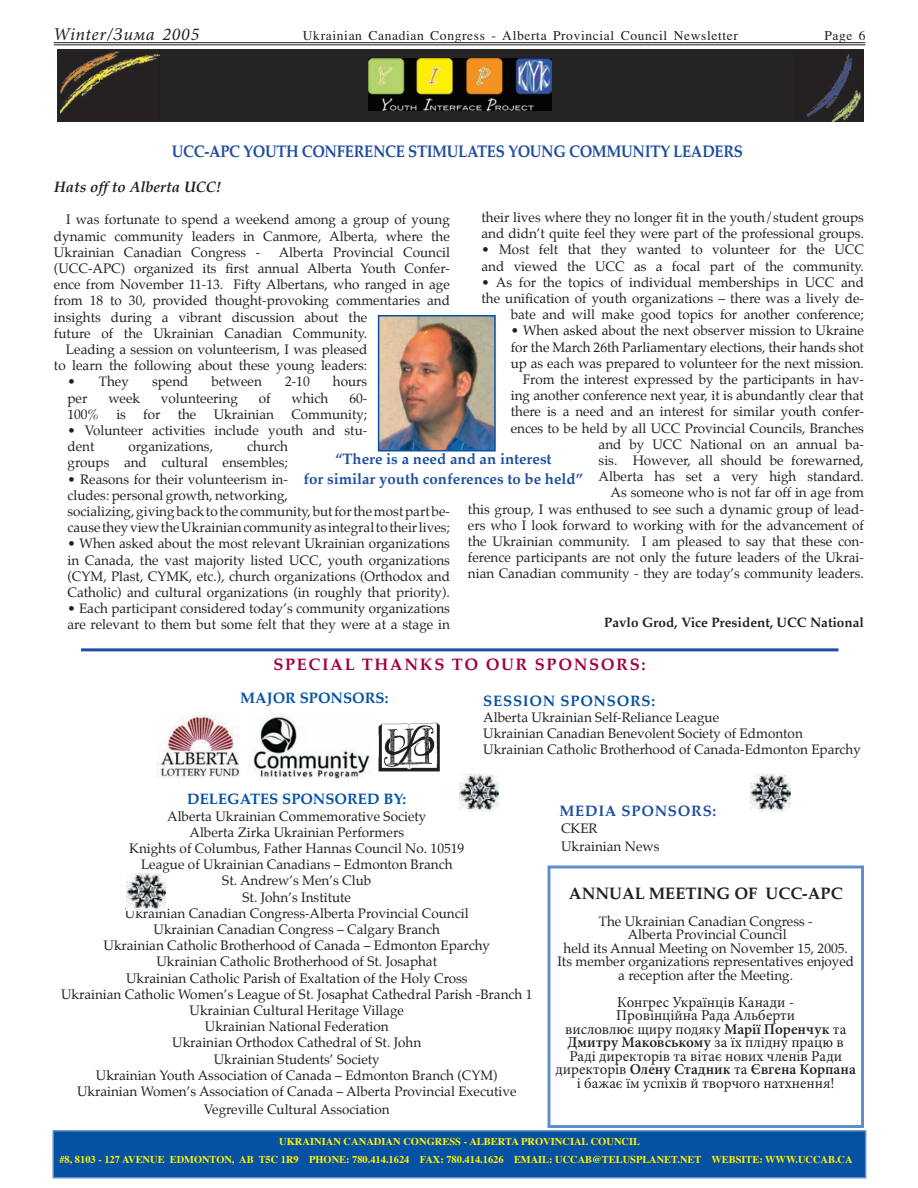
<style>
.page{position:relative;width:918px;height:1188px;background:#fff}
.page>*{position:absolute;margin:0;border:0;box-sizing:border-box;transform-origin:0 0}
.t1{font:italic 18px "Minion Pro";letter-spacing:.045em;color:#231f20}
.t2{font:700 16.65px "Palatino";letter-spacing:-.02em;color:#1e4e9f;scale:.9 1}
.t3{font:700 16.5px "Palatino";letter-spacing:.1em;color:#a20141}
.t4{font:700 16.5px "Palatino";color:#231f20}
.t5{font:15px/13.5px "Minion Pro";color:#231f20;text-align:center}
.t6{font:700 15px/19.8px "Palatino";color:#1e4e9f;text-align:center}
.t7{font:700 15px "Palatino";color:#0551a4}
.t8{font:italic 700 15px "Palatino";color:#231f20}
.t9{font:700 15px "Palatino";letter-spacing:.05em;color:#0551a4}
.t10{font:700 15px "Palatino";letter-spacing:.05em;color:#1e4e9f}
.t11{font:13.5px/16.2px "Palatino";color:#231f20}
.t12{font:13.5px "Times";letter-spacing:.05em;color:#231f20}
.t13{font:700 13.5px "Palatino";color:#231f20}
.t14{font:700 10.5px/18px "Times";color:#fff101}
.s1{font-weight:600}
</style>
<div class="page">
<div style="left:53px;top:1131px;width:813px;height:47px;background:#0551a4"></div>
<div style="left:52px;top:1130px;width:814px;height:48px;border:2px solid #618fca"></div>
<div style="left:548px;top:866px;width:316px;height:262px;border:3px solid #618fca"></div>
<img style="left:381px;top:318px;width:112px;height:131px">
<div style="left:378px;top:315px;width:118px;height:137px;border:2px solid #0551a4"></div>
<hr style="left:54px;top:42px;width:811px;height:1px;background:#231f20">
<hr style="left:54px;top:44px;width:811px;height:1px;background:#231f20">
<div style="left:57px;top:50px;width:806px;height:72px;background:#262324"></div>
<img style="left:369px;top:58px;width:182px;height:53px">
<img style="left:807px;top:51px;width:57px;height:70px">
<img style="left:60px;top:51px;width:99px;height:63px">
<hr style="left:81px;top:648px;width:757px;height:3px;background:#1e4e9f">
<img style="left:253px;top:715px;width:117px;height:63px">
<img style="left:158px;top:716px;width:82px;height:61px">
<img style="left:378px;top:722px;width:62px;height:50px">
<img style="left:750px;top:774px;width:40px;height:38px">
<img style="left:459px;top:774px;width:40px;height:38px">
<img style="left:126px;top:873px;width:40px;height:38px">
<h1 class="t1" style="left:53px;top:24px;width:148px">Winter/Зима 2005</h1>
<p class="t12" style="left:303px;top:28px;width:437px">Ukrainian Canadian Congress - Alberta Provincial Council Newsletter</p>
<p class="t12" style="left:824px;top:28px;width:43px">Page 6</p>
<p class="t2" style="left:172px;top:141px;width:636px">UCC-APC YOUTH CONFERENCE STIMULATES YOUNG COMMUNITY LEADERS</p>
<p class="t8" style="left:54px;top:178px;width:169px">Hats off to Alberta UCC!</p>
<p class="t11" style="left:54px;top:213px;width:397px;text-align:justify;text-indent:12px">I was fortunate to spend a weekend among a group of young dynamic community leaders in Canmore, Alberta, where the Ukrainian Canadian Congress -</p>
<p class="t11" style="left:481px;top:210px;width:384px">their lives where they no longer fit in the youth/student groups and didn’t quite feel they were part of the professional groups.</p>
<p class="t11" style="left:481px;top:243px;width:384px">• Most felt that they wanted to volunteer for the UCC and viewed the UCC as a focal part of the community.</p>
<p class="t11" style="left:481px;top:275px;width:384px;text-align:right">• As for the topics of individual memberships in UCC and the unification of youth organizations – there was a lively de&shy;bate and will make good topics for another conference;</p>
<p class="t11" style="left:468px;top:324px;width:398px;text-align:right">• When asked about the next observer mission to Ukraine<br>for the March 26th Parliamentary elections, their hands shot<br>up as each was prepared to volunteer for the next mission.<br>From the interest expressed by the participants in hav-<br>ing another conference next year, it is abundantly clear that<br>there is a need and an interest for similar youth confer-<br>ences to be held by all UCC Provincial Councils, Branches<br>and by UCC National on an annual ba-<br>sis. However, all should be forewarned,<br>Alberta has set a very high standard.<br>As someone who is not far off in age from<br>this group, I was enthused to see such a dynamic group of lead&shy;ers who I look forward to working with for the advancement of the Ukrainian community. I am pleased to say that these con&shy;ference participants are not only the future leaders of the Ukrai&shy;nian Canadian community - they are today’s community leaders.</p>
<p class="t13" style="left:604px;top:614px;width:261px">Pavlo Grod, Vice President, UCC National</p>
<p class="t11" style="left:279px;top:245px;width:173px">Alberta Provincial Council</p>
<p class="t11" style="left:54px;top:262px;width:397px">(UCC-APC) organized its first annual Alberta Youth Confer-</p>
<p class="t11" style="left:54px;top:278px;width:397px">ence from November 11-13. Fifty Albertans, who ranged in age</p>
<p class="t11" style="left:54px;top:294px;width:397px">from 18 to 30, provided thought-provoking commentaries and</p>
<p class="t11" style="left:54px;top:310px;width:315px">insights during a vibrant discussion about the</p>
<p class="t11" style="left:54px;top:326px;width:315px">future of the Ukrainian Canadian Community.</p>
<p class="t11" style="left:66px;top:343px;width:303px">Leading a session on volunteerism, I was pleased</p>
<p class="t11" style="left:54px;top:359px;width:315px">to learn the following about these young leaders:</p>
<p class="t11" style="left:67px;top:375px;width:63px">• They</p>
<p class="t11" style="left:152px;top:375px;width:38px">spend</p>
<p class="t11" style="left:212px;top:375px;width:52px">between</p>
<p class="t11" style="left:285px;top:375px;width:26px">2-10</p>
<p class="t11" style="left:333px;top:375px;width:36px">hours</p>
<p class="t11" style="left:67px;top:391px;width:21px">per</p>
<p class="t11" style="left:108px;top:391px;width:33px">week</p>
<p class="t11" style="left:161px;top:391px;width:78px">volunteering</p>
<p class="t11" style="left:259px;top:391px;width:13px">of</p>
<p class="t11" style="left:292px;top:391px;width:38px">which</p>
<p class="t11" style="left:349px;top:391px;width:19px">60-</p>
<p class="t11" style="left:67px;top:407px;width:33px">100%</p>
<p class="t11" style="left:116px;top:407px;width:11px">is</p>
<p class="t11" style="left:143px;top:407px;width:19px">for</p>
<p class="t11" style="left:178px;top:407px;width:20px">the</p>
<p class="t11" style="left:214px;top:407px;width:62px">Ukrainian</p>
<p class="t11" style="left:291px;top:407px;width:77px">Community;</p>
<p class="t11" style="left:67px;top:424px;width:301px">• Volunteer activities include youth and stu&shy;dent</p>
<p class="t11" style="left:68px;top:440px;width:222px;text-align:right">church<br>groups and cultural ensembles;</p>
<p class="t11" style="left:67px;top:472px;width:384px">• Reasons for their volunteerism in-<br>cludes: personal growth, networking,<br>socializing, giving back to the community, but for the most part be&shy;cause they view the Ukrainian community as integral to their lives;</p>
<p class="t11" style="left:67px;top:537px;width:384px;text-align:justify">• When asked about the most relevant Ukrainian organizations in Canada, the vast majority listed UCC, youth organizations (CYM, Plast, CYMK, etc.), church organizations (Orthodox and Catholic) and cultural organizations (in roughly that priority).</p>
<p class="t11" style="left:67px;top:602px;width:384px">• Each participant considered today’s community organizations are relevant to them but some felt that they were at a stage in</p>
<p class="t11" style="left:128px;top:440px;width:86px">organizations,</p>
<p class="t6" style="left:303px;top:451px;width:281px">“There is a need and an interest<br>for similar youth conferences to be held”</p>
<p class="t3" style="left:273px;top:654px;width:374px">SPECIAL THANKS TO OUR SPONSORS:</p>
<p class="t7" style="left:240px;top:689px;width:150px">MAJOR SPONSORS:</p>
<p class="t9" style="left:483px;top:691px;width:173px">SESSION SPONSORS:</p>
<p class="t11" style="left:483px;top:710px;width:379px">Alberta Ukrainian Self-Reliance League<br>Ukrainian Canadian Benevolent Society of Edmonton<br>Ukrainian Catholic Brotherhood of Canada-Edmonton Eparchy</p>
<p class="t7" style="left:187px;top:790px;width:220px">DELEGATES SPONSORED BY:</p>
<p class="t11" style="left:61px;top:809px;width:473px;text-align:center">Alberta Ukrainian Commemorative Society<br>Alberta Zirka Ukrainian Performers<br>Knights of Columbus, Father Hannas Council No. 10519<br>League of Ukrainian Canadians – Edmonton Branch<br>St. Andrew’s Men’s Club<br>St. John’s Institute<br>Ukrainian Canadian Congress-Alberta Provincial Council<br>Ukrainian Canadian Congress – Calgary Branch<br>Ukrainian Catholic Brotherhood of Canada – Edmonton Eparchy<br>Ukrainian Catholic Brotherhood of St. Josaphat<br>Ukrainian Catholic Parish of Exaltation of the Holy Cross<br>Ukrainian Catholic Women’s League of St. Josaphat Cathedral Parish -Branch 1<br>Ukrainian Cultural Heritage Village<br>Ukrainian National Federation<br>Ukrainian Orthodox Cathedral of St. John<br>Ukrainian Students’ Society<br>Ukrainian Youth Association of Canada – Edmonton Branch (CYM)<br>Ukrainian Women’s Association of Canada – Alberta Provincial Executive</p>
<p class="t11" style="left:204px;top:1102px;width:187px">Vegreville Cultural Association</p>
<p class="t10" style="left:560px;top:802px;width:158px">MEDIA SPONSORS:</p>
<p class="t11" style="left:561px;top:821px;width:100px;line-height:18px">CKER<br>Ukrainian News</p>
<p class="t4" style="left:569px;top:883px;width:275px">ANNUAL MEETING OF UCC-APC</p>
<p class="t11" style="left:557px;top:915px;width:298px;line-height:13.5px;text-align:center">The Ukrainian Canadian Congress -<br>Alberta Provincial Council<br>held its Annual Meeting on November 15, 2005.<br>Its member organizations representatives enjoyed a reception after the Meeting.</p>
<p class="t5" style="left:556px;top:996px;width:302px">Конгрес Українців Канади -<br>Провінційна Рада Альберти<br>висловлює щиру подяку <span class="s1">Марії Поренчук</span> та <span class="s1">Дмитру Маковському</span> за їх плідну працю в Раді директорів та вітає нових членів Ради директорів <span class="s1">Олену Стадник</span> та <span class="s1">Євгена Корпана </span>і бажає їм успіхів й творчого натхнення!</p>
<p class="t14" style="left:59px;top:1133px;width:795px;text-indent:220px">UKRAINIAN CANADIAN CONGRESS - ALBERTA PROVINCIAL COUNCIL<br>#8, 8103 - 127 AVENUE EDMONTON, AB T5C 1R9 PHONE: 780.414.1624 FAX: 780.414.1626 EMAIL: UCCAB@TELUSPLANET.NET WEBSITE: WWW.UCCAB.CA</p>
</div>
